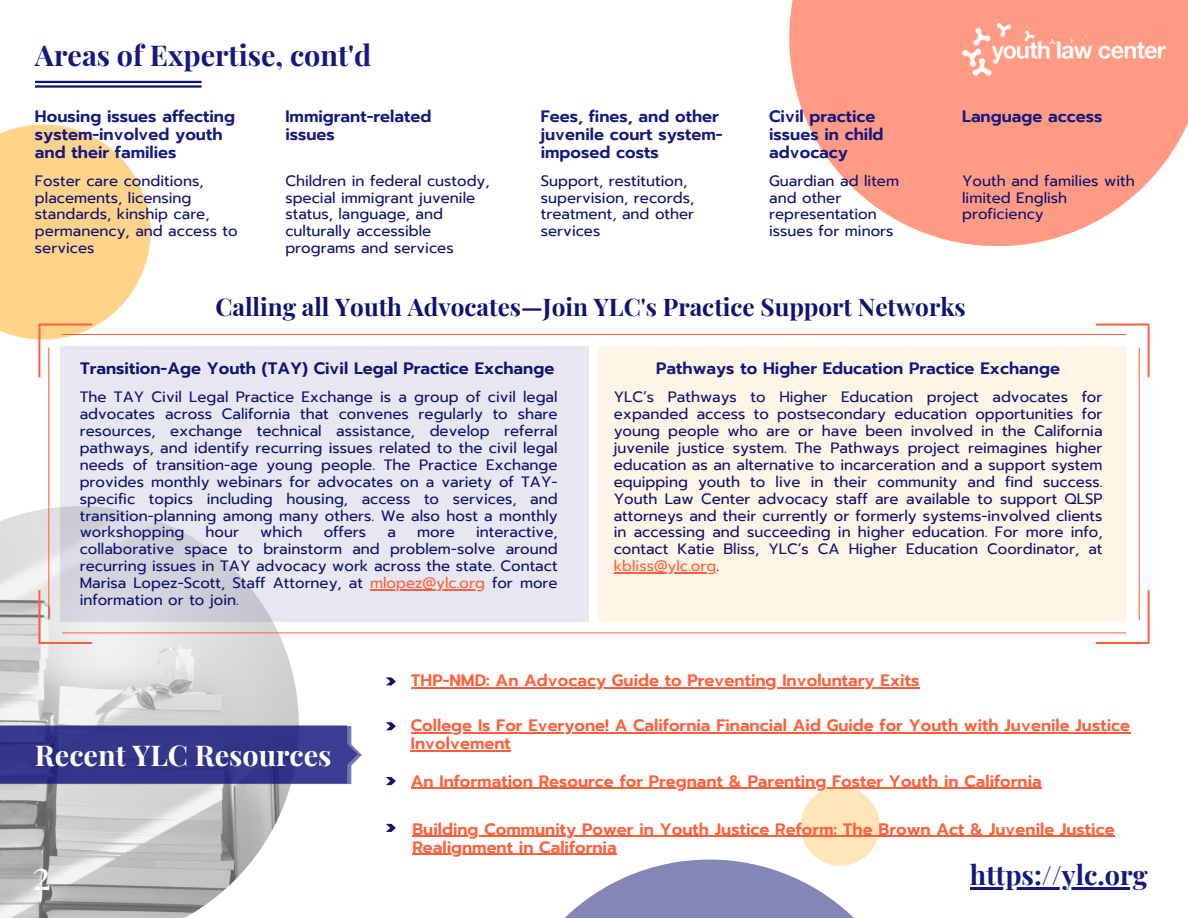
<style>
.page{position:relative;width:1188px;height:918px;background:#fff}
.page>*{position:absolute;margin:0;border:0;box-sizing:border-box;transform-origin:0 0}
.t1{font:40.5px "Playfair Display";color:#fff}
.t2{font:700 28.8px "Playfair Display";color:#14187f}
.t3{font:700 28.8px "Playfair Display";color:#fff}
.t4{font:700 27px "Playfair Display";color:#14187f}
.t5{font:700 24.3px "Playfair Display";color:#0f1272}
.t6{font:600 16.5px/18px "Prompt";color:#ff5f3a}
.t7{font:600 16.5px/18px "Prompt";color:#14187f}
.t8{font:600 16.5px "Prompt";color:#0f1272}
.t9{font:15px/16.8px "Prompt";color:#0f1272}
.s1{color:#ff5f3a}
</style>
<div class="page">
<svg style="left:0;top:124px;width:151px;height:216px;background:#ffd99a"></svg>
<svg style="left:789px;top:0;width:399px;height:246px;fill:#ff9b84"></svg>
<img style="left:0;top:510px;width:299px;height:408px">
<div style="left:801px;top:787px;width:79px;height:79px;background:#ffe5b8;border-radius:50%"></div>
<svg style="left:565px;top:860px;width:296px;height:58px;fill:#8486b7"></svg>
<hr style="left:35px;top:81px;width:167px;height:2px;background:#0f1272">
<hr style="left:35px;top:85px;width:167px;height:3px;background:#0f1272">
<img style="left:962px;top:24px;width:204px;height:52px">
<svg style="left:38px;top:324px;width:1112px;height:320px"></svg>
<svg style="left:61px;top:346px;width:528px;height:275px;background:#e4e4ee"></svg>
<div style="left:598px;top:346px;width:528px;height:275px;background:#fff5e6"></div>
<svg style="left:0;top:725px;width:362px;height:59px;background:#3a3d8e"></svg>
<svg style="left:386px;top:677px;width:10px;height:8px"></svg>
<svg style="left:386px;top:722px;width:10px;height:8px"></svg>
<svg style="left:386px;top:777px;width:10px;height:8px"></svg>
<svg style="left:386px;top:824px;width:10px;height:8px"></svg>
<hr style="left:970px;top:887px;width:178px;height:3px;background:#14187f">
<hr style="left:370px;top:589px;width:115px;height:1px;background:#ff5f3a">
<hr style="left:614px;top:572px;width:102px;height:1px;background:#ff5f3a">
<hr style="left:411px;top:687px;width:508px;height:1px;background:#ff5f3a">
<hr style="left:411px;top:732px;width:719px;height:1px;background:#ff5f3a">
<hr style="left:411px;top:750px;width:100px;height:1px;background:#ff5f3a">
<hr style="left:412px;top:836px;width:703px;height:1px;background:#ff5f3a">
<hr style="left:412px;top:854px;width:205px;height:1px;background:#ff5f3a">
<hr style="left:411px;top:788px;width:631px;height:1px;background:#ff5f3a">
<p class="t2" style="left:35px;top:35px;width:338px">Areas of Expertise, cont'd</p>
<p class="t7" style="left:35px;top:107px;width:202px">Housing issues affecting system-involved youth and their families</p>
<p class="t7" style="left:541px;top:108px;width:180px">Fees, fines, and other</p>
<p class="t7" style="left:962px;top:108px;width:142px">Language access</p>
<p class="t7" style="left:285px;top:108px;width:147px">Immigrant-related issues</p>
<p class="t7" style="left:769px;top:107px;width:116px">Civil practice issues in child advocacy</p>
<p class="t7" style="left:541px;top:126px;width:183px">juvenile court system&shy;imposed costs</p>
<p class="t9" style="left:35px;top:172px;width:204px">Foster care conditions, placements, licensing standards, kinship care, permanency, and access to services</p>
<p class="t9" style="left:962px;top:172px;width:174px">Youth and families with limited English proficiency</p>
<p class="t9" style="left:285px;top:172px;width:206px">Children in federal custody, special immigrant juvenile status, language, and culturally accessible programs and services</p>
<p class="t9" style="left:769px;top:172px;width:131px">Guardian ad litem and other representation issues for minors</p>
<p class="t9" style="left:541px;top:172px;width:155px">Support, restitution, supervision, records, treatment, and other services</p>
<p class="t5" style="left:215px;top:290px;width:752px">Calling all Youth Advocates—Join YLC's Practice Support Networks</p>
<p class="t8" style="left:80px;top:356px;width:476px">Transition-Age Youth (TAY) Civil Legal Practice Exchange</p>
<p class="t7" style="left:656px;top:360px;width:405px">Pathways to Higher Education Practice Exchange</p>
<p class="t9" style="left:80px;top:389px;width:479px;text-align:justify">The TAY Civil Legal Practice Exchange is a group of civil legal advocates across California that convenes regularly to share resources, exchange technical assistance, develop referral pathways, and identify recurring issues related to the civil legal needs of transition-age young people. The Practice Exchange provides monthly webinars for advocates on a variety of TAY&shy;specific topics including housing, access to services, and transition-planning among many others. We also host a monthly workshopping</p>
<p class="t9" style="left:614px;top:389px;width:490px;text-align:justify">YLC’s Pathways to Higher Education project advocates for expanded access to postsecondary education opportunities for young people who are or have been involved in the California juvenile justice system. The Pathways project reimagines higher education as an alternative to incarceration and a support system equipping youth to live in their community and find success.<br>Youth Law Center advocacy staff are available to support QLSP attorneys and their currently or formerly systems-involved clients in accessing and succeeding in higher education. For more info, contact Katie Bliss, YLC’s CA Higher Education Coordinator, at <span class="s1">kbliss@ylc.org</span>.</p>
<p class="t9" style="left:206px;top:524px;width:35px">hour</p>
<p class="t9" style="left:260px;top:524px;width:44px">which</p>
<p class="t9" style="left:324px;top:524px;width:44px">offers</p>
<p class="t9" style="left:387px;top:524px;width:10px">a</p>
<p class="t9" style="left:417px;top:524px;width:39px">more</p>
<p class="t9" style="left:80px;top:524px;width:479px;text-align:justify;text-indent:396px">interactive, collaborative space to brainstorm and problem-solve around recurring issues in TAY advocacy work across the state. Contact Marisa Lopez-Scott, Staff Attorney, at <span class="s1">mlopez@ylc.org</span> for more information or to join.</p>
<p class="t3" style="left:35px;top:734px;width:298px">Recent YLC Resources</p>
<p class="t6" style="left:411px;top:671px;width:510px">THP-NMD: An Advocacy Guide to Preventing Involuntary Exits</p>
<p class="t6" style="left:411px;top:717px;width:721px">College Is For Everyone! A California Financial Aid Guide for Youth with Juvenile Justice<br>Involvement</p>
<p class="t6" style="left:411px;top:772px;width:632px">An Information Resource for Pregnant &amp; Parenting Foster Youth in California</p>
<p class="t6" style="left:412px;top:820px;width:704px">Building Community Power in Youth Justice Reform: The Brown Act &amp; Juvenile Justice<br>Realignment in California</p>
<p class="t1" style="left:32px;top:846px;width:21px">2</p>
<p class="t4" style="left:970px;top:856px;width:179px">https://ylc.org</p>
</div>
